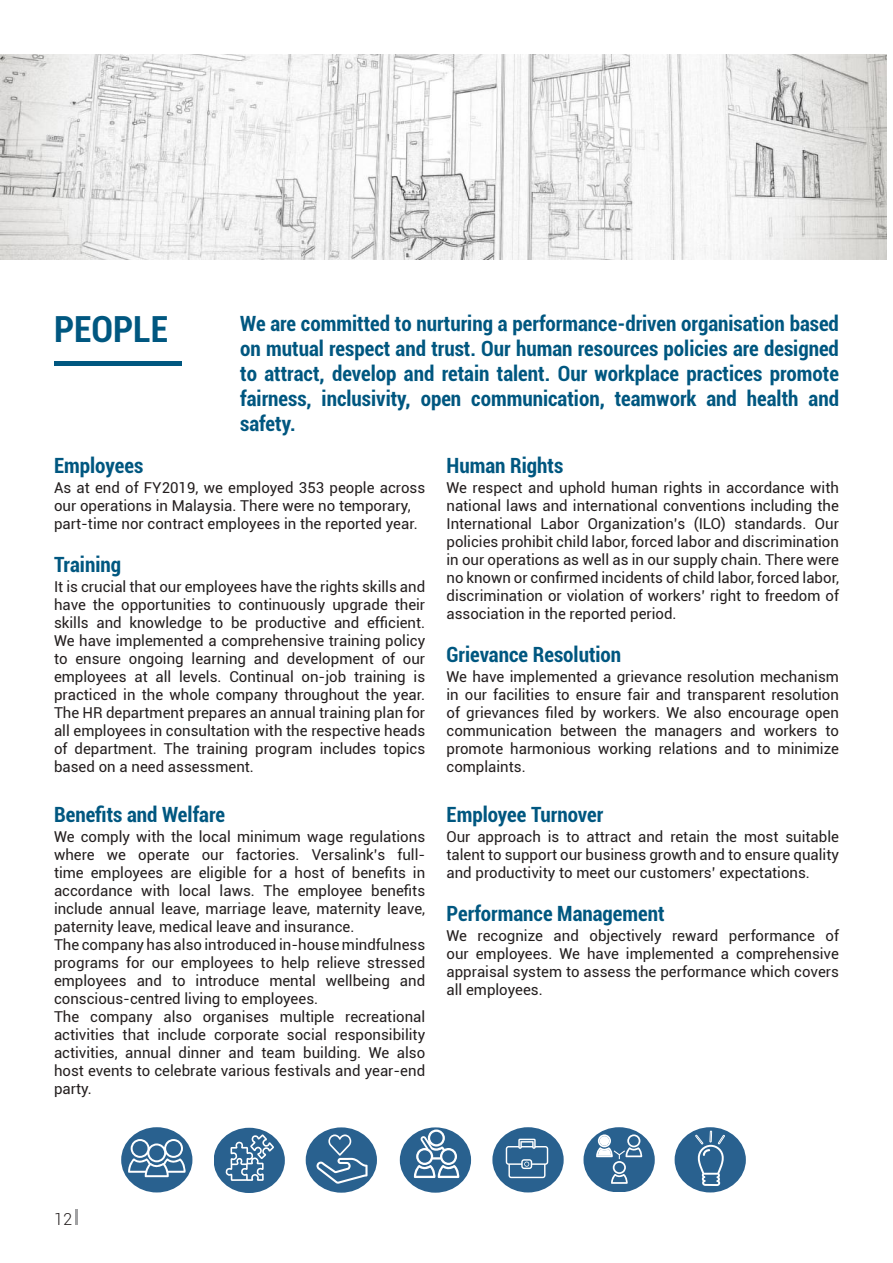
<style>
.page{position:relative;width:893px;height:1263px;background:#fff}
.page>*{position:absolute;margin:0;border:0;box-sizing:border-box;transform-origin:0 0}
.t1{font:700 condensed 36px "Roboto";color:#005780}
.t2{font:700 condensed 21px/25.2px "Roboto";color:#005780;text-align:justify}
.t3{font:300 16.5px "Roboto";color:#241f1f}
.t4{font:15px/18px "Roboto";color:#241f1f;text-align:justify}
</style>
<div class="page">
<svg style="left:76px;top:1209px;width:2px;height:16px"></svg>
<hr style="left:54px;top:362px;width:128px;height:4px;background:#005780">
<img style="left:0;top:54px;width:887px;height:205px">
<div style="left:121px;top:1127px;width:71px;height:65px;background:#29618f;border-radius:50%"></div>
<svg style="left:128px;top:1139px;width:58px;height:38px"></svg>
<div style="left:214px;top:1128px;width:71px;height:64px;background:#29618f;border-radius:50%"></div>
<svg style="left:225px;top:1134px;width:49px;height:47px"></svg>
<div style="left:675px;top:1127px;width:71px;height:65px;background:#29618f;border-radius:50%"></div>
<svg style="left:695px;top:1130px;width:30px;height:56px"></svg>
<div style="left:400px;top:1127px;width:71px;height:65px;background:#29618f;border-radius:50%"></div>
<svg style="left:414px;top:1129px;width:45px;height:49px"></svg>
<div style="left:492px;top:1127px;width:72px;height:65px;background:#29618f;border-radius:50%"></div>
<svg style="left:506px;top:1139px;width:42px;height:39px"></svg>
<div style="left:583px;top:1127px;width:72px;height:64px;background:#29618f;border-radius:50%"></div>
<svg style="left:596px;top:1134px;width:46px;height:50px"></svg>
<div style="left:306px;top:1127px;width:71px;height:66px;background:#29618f;border-radius:50%"></div>
<svg style="left:316px;top:1134px;width:52px;height:50px"></svg>
<h1 class="t1" style="left:54px;top:304px;width:116px">PEOPLE</h1>
<p class="t2" style="left:240px;top:310px;width:600px">We are committed to nurturing a performance-driven organisation based on mutual respect and trust. Our human resources policies are designed to attract, develop and retain talent. Our workplace practices promote fairness, inclusivity, open communication, teamwork and health and safety.</p>
<h2 class="t2" style="left:54px;top:452px;width:91px">Employees</h2>
<p class="t4" style="left:54px;top:478px;width:373px;text-align:left">As at end of FY2019, we employed 353 people across our operations in Malaysia. There were no temporary, part-time nor contract employees in the reported year.</p>
<h2 class="t2" style="left:54px;top:551px;width:69px">Training</h2>
<p class="t4" style="left:54px;top:577px;width:373px">It is crucial that our employees have the rights skills and have the opportunities to continuously upgrade their skills and knowledge to be productive and efficient.<br>We have implemented a comprehensive training policy to ensure ongoing learning and development of our employees at all levels. Continual on-job training is practiced in the whole company throughout the year.<br>The HR department prepares an annual training plan for all employees in consultation with the respective heads of department. The training program includes topics based on a need assessment.</p>
<h2 class="t2" style="left:54px;top:801px;width:172px">Benefits and Welfare</h2>
<p class="t4" style="left:54px;top:827px;width:373px;text-align:left">We comply with the local minimum wage regulations where we operate our factories. Versalink’s full&shy;time employees are eligible for a host of benefits in accordance with local laws. The employee benefits include annual leave, marriage leave, maternity leave, paternity leave, medical leave and insurance.<br>The company has also introduced in-house mindfulness programs for our employees to help relieve stressed employees and to introduce mental wellbeing and conscious-centred living to employees.<br>The company also organises multiple recreational activities that include corporate social responsibility activities, annual dinner and team building. We also host events to celebrate various festivals and year-end party.</p>
<h2 class="t2" style="left:446px;top:452px;width:118px">Human Rights</h2>
<p class="t4" style="left:446px;top:478px;width:394px">We respect and uphold human rights in accordance with national laws and international conventions including the International Labor Organization’s (ILO) standards. Our policies prohibit child labor, forced labor and discrimination in our operations as well as in our supply chain. There were no known or confirmed incidents of child labor, forced labor, discrimination or violation of workers’ right to freedom of association in the reported period.</p>
<h2 class="t2" style="left:446px;top:641px;width:176px">Grievance Resolution</h2>
<p class="t4" style="left:446px;top:667px;width:394px">We have implemented a grievance resolution mechanism in our facilities to ensure fair and transparent resolution of grievances filed by workers. We also encourage open communication between the managers and workers to promote harmonious working relations and to minimize complaints.</p>
<h2 class="t2" style="left:446px;top:801px;width:158px">Employee Turnover</h2>
<p class="t4" style="left:446px;top:827px;width:394px">Our approach is to attract and retain the most suitable talent to support our business growth and to ensure quality and productivity to meet our customers’ expectations.</p>
<h2 class="t2" style="left:446px;top:900px;width:220px">Performance Management</h2>
<p class="t4" style="left:446px;top:926px;width:394px">We recognize and objectively reward performance of our employees. We have implemented a comprehensive appraisal system to assess the performance which covers all employees.</p>
<p class="t3" style="left:54px;top:1207px;width:20px">12</p>
</div>
